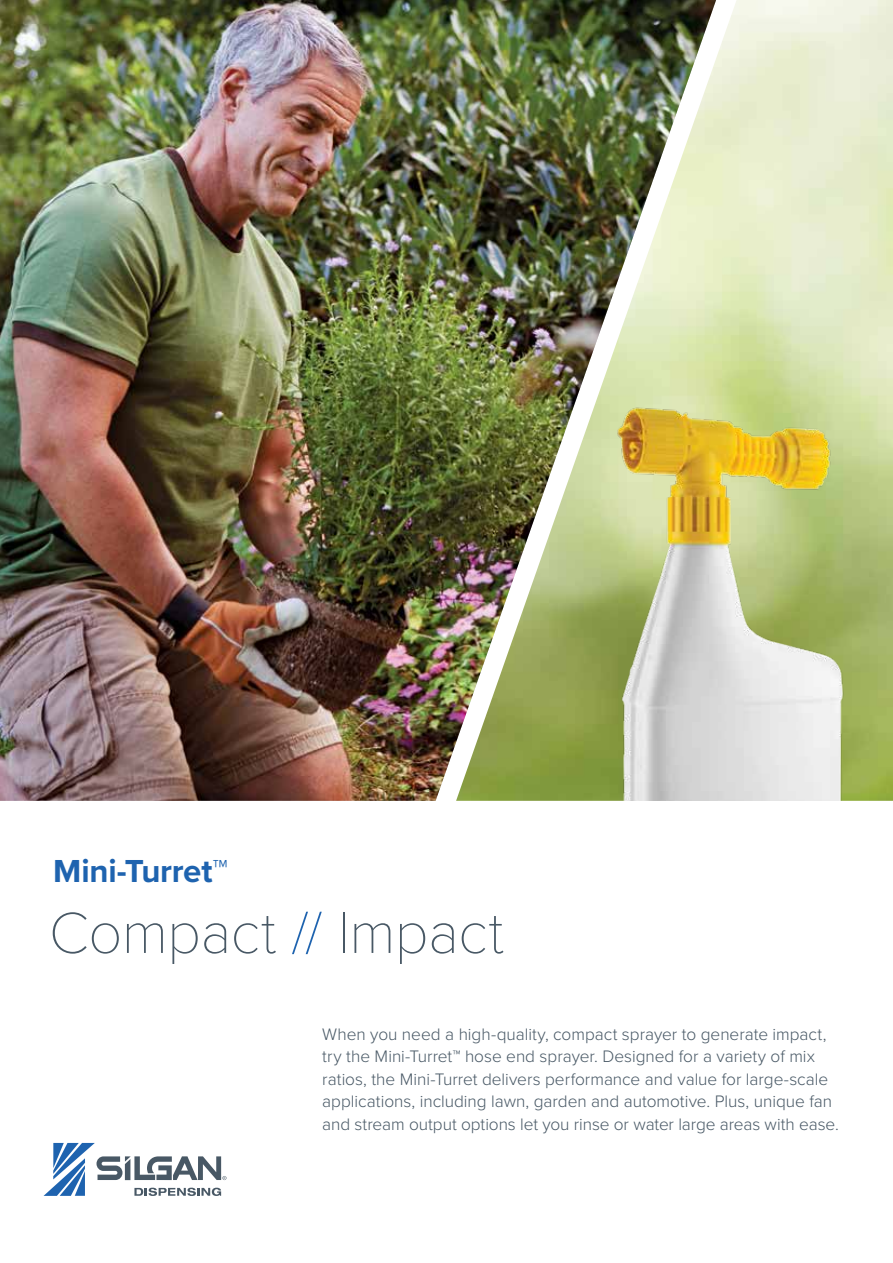
<style>
.page{position:relative;width:893px;height:1263px;background:#fff}
.page>*{position:absolute;margin:0;border:0;box-sizing:border-box;transform-origin:0 0}
.t1{font:100 60px "Proxima Nova T";letter-spacing:-.01em;color:#485865}
.t2{font:700 33px "Proxima Nova";letter-spacing:-.01em;color:#1e63af}
.t3{font:300 17.25px/22.5px "Proxima Nova";color:#485865}
.s1{color:#1e63af}
</style>
<div class="page">
<img style="left:716px;top:0;width:177px;height:801px">
<img style="left:0;top:0;width:716px;height:801px">
<svg style="left:44px;top:1143px;width:182px;height:53px"></svg>
<img style="left:590px;top:378px;width:274px;height:423px">
<h2 class="t2" style="left:53px;top:847px;width:176px">Mini-Turret™</h2>
<h1 class="t1" style="left:49px;top:888px;width:457px">Compact <span class="s1">//</span> Impact</h1>
<p class="t3" style="left:322px;top:1022px;width:518px">When you need a high-quality, compact sprayer to generate impact, try the Mini-Turret™ hose end sprayer. Designed for a variety of mix ratios, the Mini-Turret delivers performance and value for large-scale applications, including lawn, garden and automotive. Plus, unique fan and stream output options let you rinse or water large areas with ease.</p>
</div>
